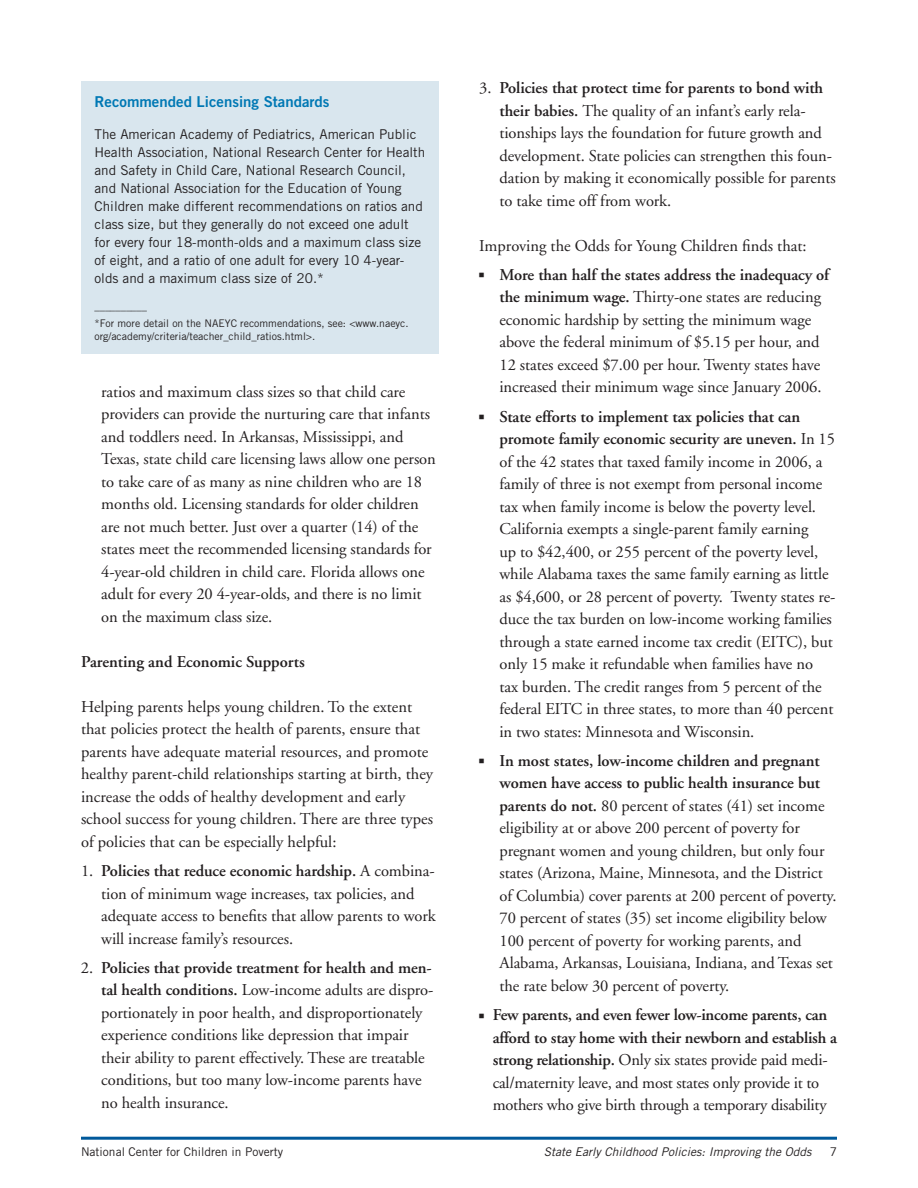
<style>
.page{position:relative;width:918px;height:1188px;background:#fff}
.page>*{position:absolute;margin:0;border:0;box-sizing:border-box;transform-origin:0 0}
.t1{font:16.5px/22.5px "Adobe Garamond";letter-spacing:-.005em;color:#231f20}
.t2{font:600 16.5px "Adobe Garamond";color:#231f20}
.t3{font:15px "Trade Gothic Bold Two";color:#0078b4}
.t4{font:13.5px/18px "Trade Gothic";color:#231f20}
.t5{font:italic 12px "Trade Gothic";color:#231f20}
.t6{font:12px "Trade Gothic";color:#231f20}
.t7{font:10.5px/17px "Trade Gothic";color:#231f20}
.s1{font-weight:600}
</style>
<div class="page">
<hr style="left:81px;top:1137px;width:756px;height:3px;background:#00599b">
<div style="left:81px;top:81px;width:358px;height:272px;background:#d9e6ee"></div>
<p class="t3" style="left:94px;top:92px;width:237px">Recommended Licensing Standards</p>
<p class="t4" style="left:94px;top:125px;width:332px">The American Academy of Pediatrics, American Public Health Association, National Research Center for Health and Safety in Child Care, National Research Council, and National Association for the Education of Young Children make different recommendations on ratios and class size, but they generally do not exceed one adult for every four 18-month-olds and a maximum class size of eight, and a ratio of one adult for every 10 4-year&shy;olds and a maximum class size of 20.*</p>
<p class="t7" style="left:94px;top:298px;width:316px">__________<br>*For more detail on the NAEYC recommendations, see: &lt;www.naeyc.</p>
<p class="t7" style="left:94px;top:327px;width:222px">org/academy/criteria/teacher_child_ratios.html&gt;.</p>
<p class="t1" style="left:101px;top:381px;width:336px">ratios and maximum class sizes so that child care providers can provide the nurturing care that infants and toddlers need. In Arkansas, Mississippi, and Texas, state child care licensing laws allow one person to take care of as many as nine children who are 18 months old. Licensing standards for older children are not much better. Just over a quarter (14) of the states meet the recommended licensing standards for 4-year-old children in child care. Florida allows one adult for every 20 4-year-olds, and there is no limit on the maximum class size.</p>
<p class="t2" style="left:81px;top:653px;width:225px">Parenting and Economic Supports</p>
<p class="t1" style="left:81px;top:696px;width:354px">Helping parents helps young children. To the extent that policies protect the health of parents, ensure that parents have adequate material resources, and promote healthy parent-child relationships starting at birth, they increase the odds of healthy development and early school success for young children. There are three types of policies that can be especially helpful:</p>
<p class="t1" style="left:101px;top:860px;width:336px;text-indent:-20px">1. <span class="s1">Policies that reduce economic hardship.</span> A combina&shy;tion of minimum wage increases, tax policies, and adequate access to benefits that allow parents to work will increase family’s resources.</p>
<p class="t1" style="left:101px;top:957px;width:334px;text-indent:-20px">2. <span class="s1">Policies that provide treatment for health and men&shy;tal health conditions.</span> Low-income adults are dispro&shy;portionately in poor health, and disproportionately experience conditions like depression that impair their ability to parent effectively. These are treatable conditions, but too many low-income parents have no health insurance.</p>
<p class="t1" style="left:499px;top:77px;width:338px;text-indent:-20px">3. <span class="s1">Policies that protect time for parents to bond with their babies.</span> The quality of an infant’s early rela&shy;tionships lays the foundation for future growth and development. State policies can strengthen this foun&shy;dation by making it economically possible for parents to take time off from work.</p>
<p class="t1" style="left:479px;top:235px;width:329px">Improving the Odds for Young Children finds that:</p>
<p class="t1" style="left:500px;top:264px;width:331px"><span class="s1">More than half the states address the inadequacy of the minimum wage.</span> Thirty-one states are reducing economic hardship by setting the minimum wage above the federal minimum of $5.15 per hour, and 12 states exceed $7.00 per hour. Twenty states have increased their minimum wage since January 2006.</p>
<p class="t1" style="left:500px;top:406px;width:337px"><span class="s1">State efforts to implement tax policies that can promote family economic security are uneven.</span> In 15 of the 42 states that taxed family income in 2006, a family of three is not exempt from personal income tax when family income is below the poverty level.<br>California exempts a single-parent family earning<br>up to $42,400, or 255 percent of the poverty level, while Alabama taxes the same family earning as little as $4,600, or 28 percent of poverty. Twenty states re&shy;duce the tax burden on low-income working families through a state earned income tax credit (EITC), but only 15 make it refundable when families have no tax burden. The credit ranges from 5 percent of the federal EITC in three states, to more than 40 percent in two states: Minnesota and Wisconsin.</p>
<p class="t1" style="left:500px;top:750px;width:339px"><span class="s1">In most states, low-income children and pregnant women have access to public health insurance but parents do not.</span> 80 percent of states (41) set income eligibility at or above 200 percent of poverty for pregnant women and young children, but only four states (Arizona, Maine, Minnesota, and the District of Columbia) cover parents at 200 percent of poverty.<br>70 percent of states (35) set income eligibility below 100 percent of poverty for working parents, and Alabama, Arkansas, Louisiana, Indiana, and Texas set the rate below 30 percent of poverty.</p>
<p class="t1" style="left:493px;top:1004px;width:346px"><span class="s1">Few parents, and even fewer low-income parents, can afford to stay home with their newborn and establish a strong relationship.</span> Only six states provide paid medi&shy;cal/maternity leave, and most states only provide it to mothers who give birth through a temporary disability</p>
<p class="t6" style="left:81px;top:1144px;width:204px">National Center for Children in Poverty</p>
<p class="t5" style="left:544px;top:1144px;width:269px">State Early Childhood Policies: Improving the Odds</p>
<p class="t6" style="left:830px;top:1144px;width:9px">7</p>
</div>
